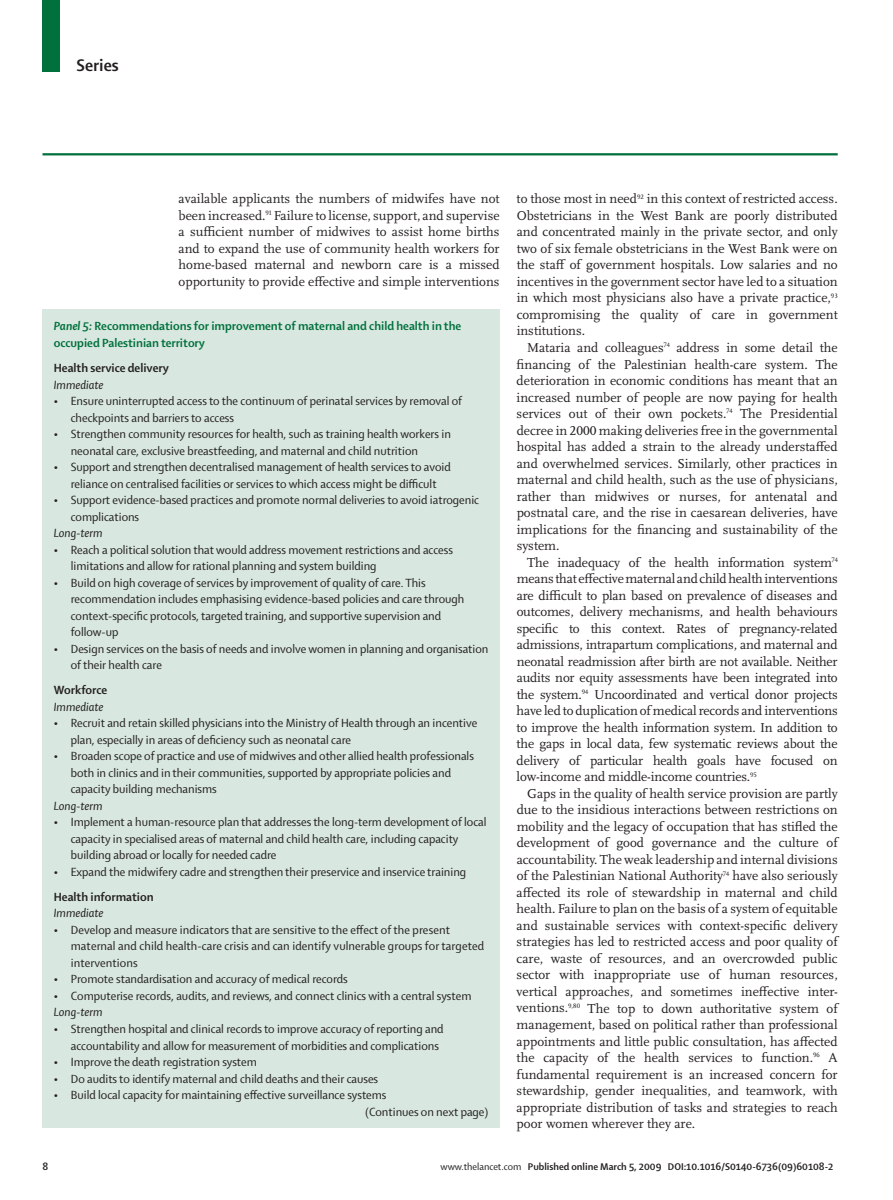
<style>
.page{position:relative;width:893px;height:1200px;background:#fff}
.page>*{position:absolute;margin:0;border:0;box-sizing:border-box;transform-origin:0 0}
.t1{font:700 18px "Shaker 2 Lancet";color:#231f20}
.t2{font:13.5px/16.5px "Scala Lancet Pro";color:#231f20;text-align:justify}
.t3{font:12.75px/16.5px "Shaker 2 Lancet";color:#231f20}
.t4{font:700 12.75px/16.5px "Shaker 2 Lancet";color:#00703c}
.t5{font:italic 12.75px "Shaker 2 Lancet";color:#231f20}
.t6{font:700 12.75px "Shaker 2 Lancet";color:#231f20}
.t7{font:700 10.5px "Shaker 2 Lancet";color:#231f20}
.s1{font-style:italic}
.s2{font-weight:400}
</style>
<div class="page">
<div style="left:43px;top:0;width:17px;height:71px;background:#00703c"></div>
<hr style="left:43px;top:153px;width:795px;height:2px;background:#00703c">
<div style="left:43px;top:309px;width:457px;height:818px;background:#d8e7df"></div>
<h1 class="t1" style="left:77px;top:58px;width:44px">Series</h1>
<p class="t2" style="left:179px;top:192px;width:323px">available applicants the numbers of midwifes have not been increased.<sup>91</sup> Failure to license, support, and supervise a sufficient number of midwives to assist home births and to expand the use of community health workers for home-based maternal and newborn care is a missed opportunity to provide effective and simple interventions</p>
<p class="t2" style="left:517px;top:192px;width:323px">to those most in need<sup>92</sup> in this context of restricted access.<br>Obstetricians in the West Bank are poorly distributed and concentrated mainly in the private sector, and only two of six female obstetricians in the West Bank were on the staff of government hospitals. Low salaries and no incentives in the government sector have led to a situation in which most physicians also have a private practice,<sup>93 </sup>compromising the quality of care in government institutions.</p>
<p class="t2" style="left:517px;top:340px;width:323px;text-indent:11px">Mataria and colleagues<sup>74</sup> address in some detail the financing of the Palestinian health-care system. The deterioration in economic conditions has meant that an increased number of people are now paying for health services out of their own pockets.<sup>74</sup> The Presidential decree in 2000 making deliveries free in the governmental hospital has added a strain to the already understaffed and overwhelmed services. Similarly, other practices in maternal and child health, such as the use of physicians, rather than midwives or nurses, for antenatal and postnatal care, and the rise in caesarean deliveries, have implications for the financing and sustainability of the system.</p>
<p class="t2" style="left:517px;top:555px;width:323px;text-indent:11px">The inadequacy of the health information system<sup>74 </sup>means that effective maternal and child health interventions are difficult to plan based on prevalence of diseases and outcomes, delivery mechanisms, and health behaviours specific to this context. Rates of pregnancy-related admissions, intrapartum complications, and maternal and neonatal readmission after birth are not available. Neither audits nor equity assessments have been integrated into the system.<sup>94</sup> Uncoordinated and vertical donor projects have led to duplication of medical records and interventions to improve the health information system. In addition to the gaps in local data, few systematic reviews about the delivery of particular health goals have focused on low-income and middle-income countries.<sup>95</sup></p>
<p class="t2" style="left:517px;top:786px;width:323px;text-indent:11px">Gaps in the quality of health service provision are partly due to the insidious interactions between restrictions on mobility and the legacy of occupation that has stifled the development of good governance and the culture of accountability. The weak leadership and internal divisions of the Palestinian National Authority<sup>74</sup> have also seriously affected its role of stewardship in maternal and child health. Failure to plan on the basis of a system of equitable and sustainable services with context-specific delivery strategies has led to restricted access and poor quality of care, waste of resources, and an overcrowded public sector with inappropriate use of human resources, vertical approaches, and sometimes ineffective inter&shy;ventions.<sup>9,80</sup> The top to down authoritative system of management, based on political rather than professional appointments and little public consultation, has affected the capacity of the health services to function.<sup>96</sup> A fundamental requirement is an increased concern for stewardship, gender inequalities, and teamwork, with appropriate distribution of tasks and strategies to reach poor women wherever they are.</p>
<p class="t4" style="left:54px;top:319px;width:409px"><span class="s1">Panel 5:</span> Recommendations for improvement of maternal and child health in the occupied Palestinian territory</p>
<p class="t6" style="left:54px;top:363px;width:117px">Health service delivery</p>
<p class="t5" style="left:54px;top:379px;width:51px">Immediate</p>
<p class="t3" style="left:71px;top:393px;width:393px;text-indent:-17px">• Ensure uninterrupted access to the continuum of perinatal services by removal of checkpoints and barriers to access</p>
<p class="t3" style="left:71px;top:426px;width:382px;text-indent:-17px">• Strengthen community resources for health, such as training health workers in neonatal care, exclusive breastfeeding, and maternal and child nutrition</p>
<p class="t3" style="left:54px;top:459px;width:399px;text-align:center">• Support and strengthen decentralised management of health services to avoid reliance on centralised facilities or services to which access might be difficult</p>
<p class="t3" style="left:71px;top:492px;width:410px;text-indent:-17px">• Support evidence-based practices and promote normal deliveries to avoid iatrogenic complications</p>
<p class="t5" style="left:54px;top:528px;width:50px">Long-term</p>
<p class="t3" style="left:71px;top:542px;width:384px;text-indent:-17px">• Reach a political solution that would address movement restrictions and access limitations and allow for rational planning and system building</p>
<p class="t3" style="left:71px;top:575px;width:395px;text-indent:-17px">• Build on high coverage of services by improvement of quality of care. This recommendation includes emphasising evidence-based policies and care through context-specific protocols, targeted training, and supportive supervision and follow-up</p>
<p class="t3" style="left:71px;top:641px;width:419px;text-indent:-17px">• Design services on the basis of needs and involve women in planning and organisation of their health care</p>
<p class="t6" style="left:54px;top:685px;width:55px">Workforce</p>
<p class="t5" style="left:54px;top:701px;width:51px">Immediate</p>
<p class="t3" style="left:71px;top:715px;width:408px;text-indent:-17px">• Recruit and retain skilled physicians into the Ministry of Health through an incentive plan, especially in areas of deficiency such as neonatal care</p>
<p class="t3" style="left:71px;top:748px;width:405px;text-indent:-17px">• Broaden scope of practice and use of midwives and other allied health professionals both in clinics and in their communities, supported by appropriate policies and capacity building mechanisms</p>
<p class="t5" style="left:54px;top:800px;width:50px">Long-term</p>
<p class="t3" style="left:71px;top:814px;width:417px;text-indent:-17px">• Implement a human-resource plan that addresses the long-term development of local capacity in specialised areas of maternal and child health care, including capacity building abroad or locally for needed cadre</p>
<p class="t3" style="left:54px;top:864px;width:414px">• Expand the midwifery cadre and strengthen their preservice and inservice training</p>
<p class="t6" style="left:54px;top:891px;width:101px">Health information</p>
<p class="t5" style="left:54px;top:908px;width:51px">Immediate</p>
<p class="t3" style="left:71px;top:922px;width:415px;text-indent:-17px">• Develop and measure indicators that are sensitive to the effect of the present maternal and child health-care crisis and can identify vulnerable groups for targeted interventions</p>
<p class="t3" style="left:54px;top:971px;width:296px">• Promote standardisation and accuracy of medical records</p>
<p class="t3" style="left:54px;top:988px;width:419px">• Computerise records, audits, and reviews, and connect clinics with a central system</p>
<p class="t5" style="left:54px;top:1007px;width:50px">Long-term</p>
<p class="t3" style="left:71px;top:1021px;width:374px;text-indent:-17px">• Strengthen hospital and clinical records to improve accuracy of reporting and accountability and allow for measurement of morbidities and complications</p>
<p class="t3" style="left:54px;top:1054px;width:205px">• Improve the death registration system</p>
<p class="t3" style="left:54px;top:1070px;width:326px">• Do audits to identify maternal and child deaths and their causes</p>
<p class="t3" style="left:365px;top:1087px;width:125px;text-indent:-311px">• Build local capacity for maintaining effective surveillance systems<br>(Continues on next page)</p>
<p class="t7" style="left:43px;top:1161px;width:7px">8</p>
<p class="t7" style="left:441px;top:1161px;width:394px"><span class="s2">www.thelancet.com</span> Published online March 5, 2009 DOI:10.1016/S0140-6736(09)60108-2</p>
</div>
